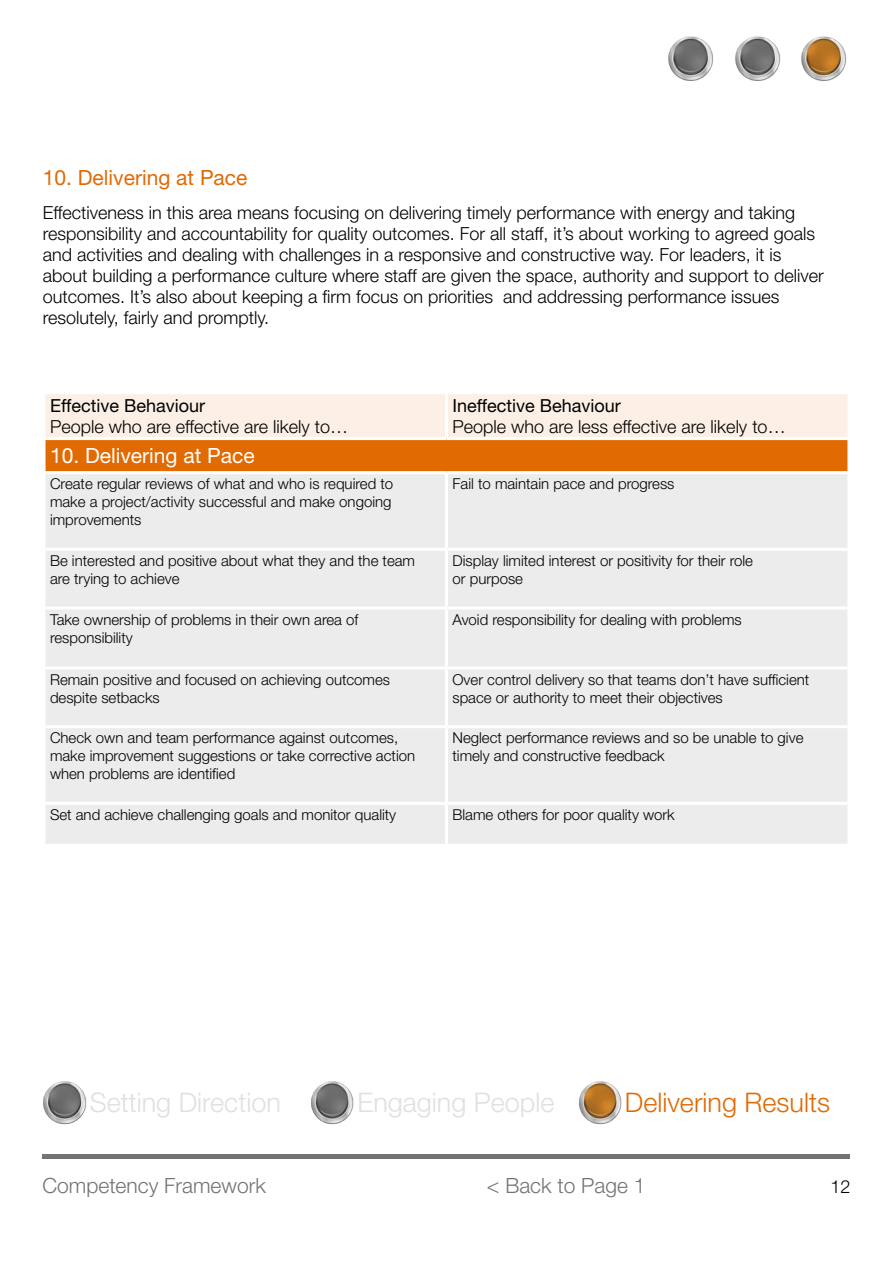
<style>
.page{position:relative;width:893px;height:1263px;background:#fff}
.page>*{position:absolute;margin:0;border:0;box-sizing:border-box;transform-origin:0 0}
.t1{font:300 27px "Helvetica Neue LT Std";color:#e0e0e0}
.t2{font:300 27px "Helvetica Neue LT Std";color:#e16a03}
.t3{font:300 21px "Helvetica Neue LT Std";color:#747373}
.SubHead_in_Table{font:21px "Helvetica Neue LT Std";color:#fff}
.Sub_Heading{font:21px "Helvetica Neue LT Std";color:#e16a03}
.t4{font:300 18px/21px "Helvetica Neue LT Std";color:#000}
.t5{font:300 15px/18px "Helvetica Neue LT Std";color:#000}
.s1{font-weight:400}
</style>
<div class="page">
<img style="left:43px;top:1081px;width:44px;height:44px">
<img style="left:311px;top:1081px;width:43px;height:44px">
<img style="left:579px;top:1081px;width:43px;height:44px">
<img style="left:668px;top:36px;width:46px;height:45px">
<img style="left:735px;top:36px;width:46px;height:45px">
<img style="left:801px;top:36px;width:46px;height:45px">
<div style="left:43px;top:1154px;width:807px;height:5px;background:#747373"></div>
<div style="left:46px;top:394px;width:801px;height:43px;background:#fcf0e6"></div>
<div style="left:44px;top:439px;width:805px;height:34px;background:#e16a03"></div>
<div style="left:46px;top:474px;width:801px;height:370px;background:#ececec"></div>
<hr style="left:43px;top:471px;width:403px;height:3px;background:#fff">
<hr style="left:46px;top:548px;width:400px;height:3px;background:#fff">
<hr style="left:46px;top:606px;width:400px;height:3px;background:#fff">
<hr style="left:46px;top:725px;width:400px;height:3px;background:#fff">
<hr style="left:46px;top:802px;width:400px;height:3px;background:#fff">
<hr style="left:46px;top:666px;width:400px;height:3px;background:#fff">
<hr style="left:445px;top:669px;width:3px;height:56px;background:#fff">
<hr style="left:445px;top:609px;width:3px;height:57px;background:#fff">
<hr style="left:445px;top:728px;width:3px;height:74px;background:#fff">
<hr style="left:445px;top:805px;width:3px;height:39px;background:#fff">
<hr style="left:446px;top:666px;width:401px;height:3px;background:#fff">
<hr style="left:43px;top:440px;width:3px;height:31px;background:#fff">
<hr style="left:847px;top:440px;width:3px;height:31px;background:#fff">
<hr style="left:445px;top:551px;width:3px;height:55px;background:#fff">
<hr style="left:446px;top:606px;width:401px;height:3px;background:#fff">
<hr style="left:446px;top:725px;width:401px;height:3px;background:#fff">
<hr style="left:446px;top:802px;width:401px;height:3px;background:#fff">
<hr style="left:43px;top:437px;width:403px;height:3px;background:#fff">
<hr style="left:446px;top:471px;width:404px;height:3px;background:#fff">
<hr style="left:445px;top:474px;width:3px;height:74px;background:#fff">
<hr style="left:446px;top:548px;width:401px;height:3px;background:#fff">
<hr style="left:445px;top:394px;width:3px;height:43px;background:#fff">
<hr style="left:446px;top:437px;width:404px;height:3px;background:#fff">
<p class="Sub_Heading" style="left:43px;top:165px;width:206px">10. Delivering at Pace</p>
<p class="t4" style="left:43px;top:202px;width:782px">Effectiveness in this area means focusing on delivering timely performance with energy and taking responsibility and accountability for quality outcomes. For all staff, it’s about working to agreed goals and activities and dealing with challenges in a responsive and constructive way. For leaders, it is about building a performance culture where staff are given the space, authority and support to deliver outcomes. It’s also about keeping a firm focus on priorities and addressing performance issues resolutely, fairly and promptly.</p>
<p class="t4" style="left:50px;top:394px;width:300px"><span class="s1">Effective Behaviour<br></span>People who are effective are likely to…</p>
<p class="t4" style="left:452px;top:394px;width:335px"><span class="s1">Ineffective Behaviour<br></span>People who are less effective are likely to…</p>
<p class="SubHead_in_Table" style="left:50px;top:443px;width:206px">10. Delivering at Pace</p>
<p class="t5" style="left:50px;top:475px;width:345px;text-align:justify">Create regular reviews of what and who is required to make a project/activity successful and make ongoing improvements</p>
<p class="t5" style="left:452px;top:475px;width:224px">Fail to maintain pace and progress</p>
<p class="t5" style="left:50px;top:551px;width:367px">Be interested and positive about what they and the team are trying to achieve</p>
<p class="t5" style="left:452px;top:551px;width:302px">Display limited interest or positivity for their role or purpose</p>
<p class="t5" style="left:50px;top:610px;width:310px">Take ownership of problems in their own area of responsibility</p>
<p class="t5" style="left:452px;top:610px;width:291px">Avoid responsibility for dealing with problems</p>
<p class="t5" style="left:50px;top:670px;width:342px">Remain positive and focused on achieving outcomes despite setbacks</p>
<p class="t5" style="left:452px;top:670px;width:358px">Over control delivery so that teams don’t have sufficient space or authority to meet their objectives</p>
<p class="t5" style="left:50px;top:729px;width:367px">Check own and team performance against outcomes, make improvement suggestions or take corrective action when problems are identified</p>
<p class="t5" style="left:452px;top:729px;width:352px">Neglect performance reviews and so be unable to give timely and constructive feedback</p>
<p class="t5" style="left:50px;top:805px;width:348px">Set and achieve challenging goals and monitor quality</p>
<p class="t5" style="left:452px;top:805px;width:224px">Blame others for poor quality work</p>
<h1 class="t1" style="left:90px;top:1086px;width:193px">Setting Direction</h1>
<h1 class="t1" style="left:357px;top:1086px;width:199px">Engaging People</h1>
<h1 class="t2" style="left:625px;top:1086px;width:207px">Delivering Results</h1>
<h2 class="t3" style="left:43px;top:1172px;width:225px">Competency Framework</h2>
<p class="t4" style="left:830px;top:1176px;width:22px">12</p>
<h2 class="t3" style="left:487px;top:1172px;width:160px">&lt; Back to Page 1</h2>
</div>
